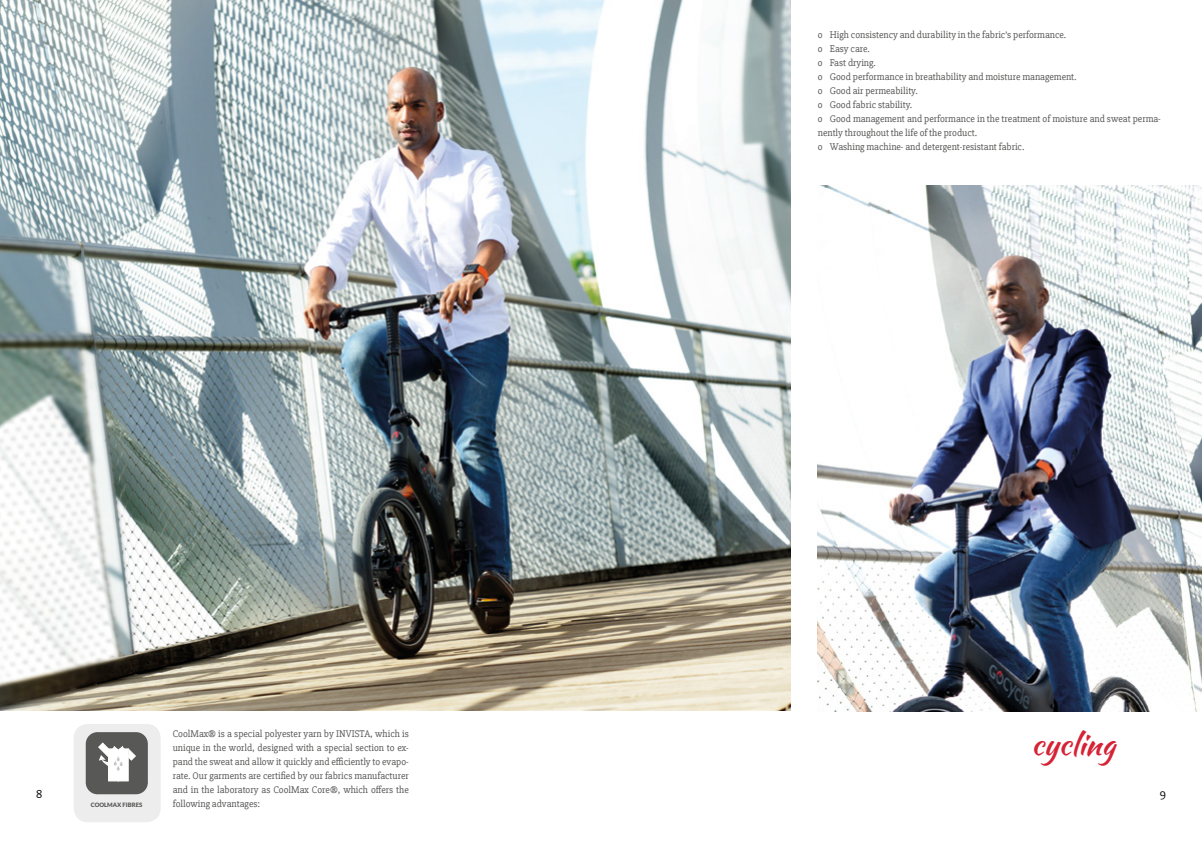
<style>
.page{position:relative;width:1202px;height:848px;background:#fff}
.page>*{position:absolute;margin:0;border:0;box-sizing:border-box;transform-origin:0 0}
.t1{font:30px "Kaushan Script";color:#d62235}
.t2{font:12px "Slabo 27 px";color:#000}
.t3{font:10px/14px "Slabo 27 px";color:#575756;text-align:justify}
.t4{font:900 5.9px "Lato";color:#575756}
</style>
<div class="page">
<img style="left:0;top:0;width:791px;height:710px">
<img style="left:818px;top:186px;width:384px;height:525px">
<div style="left:74px;top:724px;width:87px;height:98px;background:#ededed;border-radius:14px"></div>
<div style="left:86px;top:732px;width:62px;height:62px;background:#585856;border-radius:12px"></div>
<svg style="left:98px;top:742px;width:38px;height:40px"></svg>
<p class="t3" style="left:818px;top:27px;width:344px;text-align:left">o High consistency and durability in the fabric’s performance.<br>o Easy care.<br>o Fast drying.<br>o Good performance in breathability and moisture management.<br>o Good air permeability.<br>o Good fabric stability.<br>o Good management and performance in the treatment of moisture and sweat perma&shy;nently throughout the life of the product.<br>o Washing machine- and detergent-resistant fabric.</p>
<p class="t3" style="left:173px;top:726px;width:238px">CoolMax® is a special polyester yarn by INVISTA, which is unique in the world, designed with a special section to ex&shy;pand the sweat and allow it quickly and efficiently to evapo&shy;rate. Our garments are certified by our fabrics manufacturer and in the laboratory as CoolMax Core®, which offers the following advantages:</p>
<h1 class="t1" style="left:1031px;top:722px;width:85px">cycling</h1>
<p class="t2" style="left:36px;top:787px;width:8px">8</p>
<p class="t2" style="left:1160px;top:787px;width:8px">9</p>
<p class="t4" style="left:91px;top:801px;width:53px">COOLMAX FIBRES</p>
</div>
